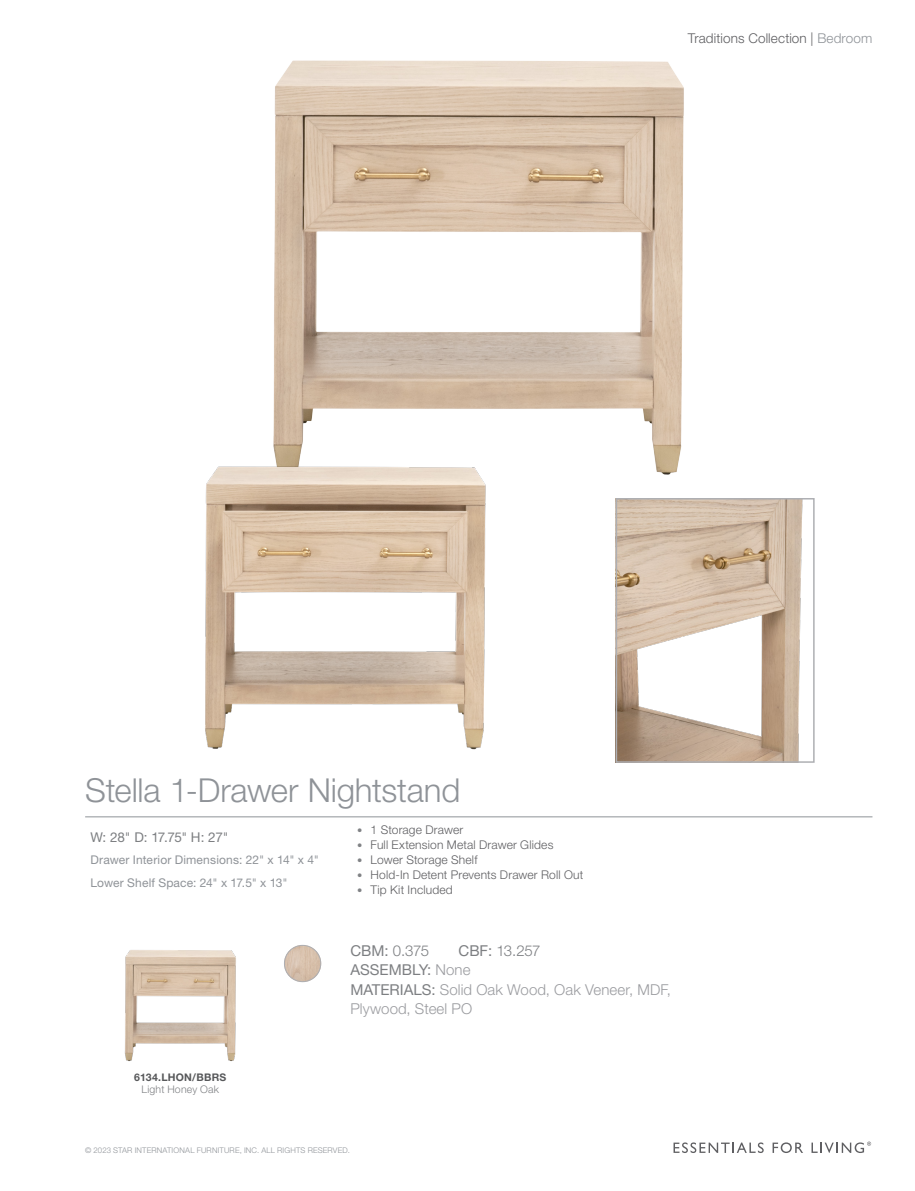
<style>
.page{position:relative;width:915px;height:1191px;background:#fff}
.page>*{position:absolute;margin:0;border:0;box-sizing:border-box;transform-origin:0 0}
.t1{font:300 33px "Helvetica Neue";letter-spacing:-.005em;color:#8f9398}
.t2{font:300 15px/19.5px "Helvetica Neue";letter-spacing:.005em;color:#9b9ca0}
.t3{font:300 15px "Helvetica Neue";letter-spacing:-.03em;color:#7d7f82}
.t4{font:15px "Helvetica Neue";color:#7d7f82}
.t5{font:300 13.5px "Helvetica Neue";letter-spacing:.01em;color:#5f5f62}
.t6{font:13.5px "Helvetica Neue";letter-spacing:-.02em;color:#7d7f82}
.t7{font:300 12px "Helvetica Neue";letter-spacing:.015em;color:#5f5f62}
.t8{font:12px "Helvetica Neue";letter-spacing:.01em;color:#8f9398}
.t9{font:700 10.5px "Helvetica Neue";letter-spacing:.025em;color:#57585a}
.t10{font:300 10.5px "Helvetica Neue";letter-spacing:.02em;color:#808285}
.t11{font:300 7.8px "Helvetica Neue";letter-spacing:.02em;color:#8f9398}
.s1{color:#8f9398}
.s2{font-weight:400;font-size:10.5px;color:#808285}
.s3{font-weight:400}
.s4{font-weight:300;color:#9b9ca0}
.s5{font-weight:400;color:#7d7f82}
</style>
<div class="page">
<svg style="left:673px;top:1142px;width:90px;height:11px"></svg>
<svg style="left:772px;top:1142px;width:30px;height:11px"></svg>
<svg style="left:811px;top:1141px;width:59px;height:12px"></svg>
<hr style="left:85px;top:816px;width:787px;height:1px;background:#8f9398">
<img style="left:273px;top:60px;width:411px;height:415px">
<img style="left:205px;top:452px;width:295px;height:298px">
<img style="left:618px;top:501px;width:185px;height:259px">
<div style="left:615px;top:498px;width:199px;height:265px;border:2px solid #aeafb3"></div>
<img style="left:124px;top:950px;width:112px;height:111px">
<img style="left:284px;top:945px;width:37px;height:37px;border-radius:18px">
<div style="left:284px;top:945px;width:37px;height:37px;border:1px solid #aeafb3;border-radius:50%"></div>
<p class="t5" style="left:687px;top:29px;width:186px">Traditions Collection | <span class="s1">Bedroom</span></p>
<p class="t1" style="left:85px;top:769px;width:376px">Stella 1-Drawer Nightstand</p>
<p class="t6" style="left:90px;top:829px;width:140px">W: 28" D: 17.75" H: 27"</p>
<p class="t8" style="left:90px;top:852px;width:230px">Drawer Interior Dimensions: 22" x 14" x 4"</p>
<p class="t8" style="left:90px;top:875px;width:198px">Lower Shelf Space: 24" x 17.5" x 13"</p>
<p class="t9" style="left:134px;top:1070px;width:94px">6134.LHON/BBRS</p>
<p class="t10" style="left:141px;top:1082px;width:79px">Light Honey Oak</p>
<p class="t7" style="left:357px;top:822px;width:108px"><span class="s2">•</span> 1 Storage Drawer</p>
<p class="t7" style="left:357px;top:837px;width:198px"><span class="s2">•</span> Full Extension Metal Drawer Glides</p>
<p class="t7" style="left:357px;top:852px;width:122px"><span class="s2">•</span> Lower Storage Shelf</p>
<p class="t7" style="left:357px;top:867px;width:228px"><span class="s2">•</span> Hold-In Detent Prevents Drawer Roll Out</p>
<p class="t7" style="left:357px;top:882px;width:97px"><span class="s2">•</span> Tip Kit Included</p>
<p class="t3" style="left:350px;top:941px;width:80px"><span class="s3">CBM:</span> 0.375</p>
<p class="t3" style="left:458px;top:941px;width:84px"><span class="s3">CBF:</span> 13.257</p>
<p class="t4" style="left:350px;top:961px;width:122px">ASSEMBLY: <span class="s4">None</span></p>
<p class="t2" style="left:350px;top:979px;width:322px"><span class="s5">MATERIALS:</span> Solid Oak Wood, Oak Veneer, MDF,<br>Plywood, Steel PO</p>
<p class="t11" style="left:85px;top:1145px;width:266px">© 2023 STAR INTERNATIONAL FURNITURE, INC. ALL RIGHTS RESERVED.</p>
</div>
